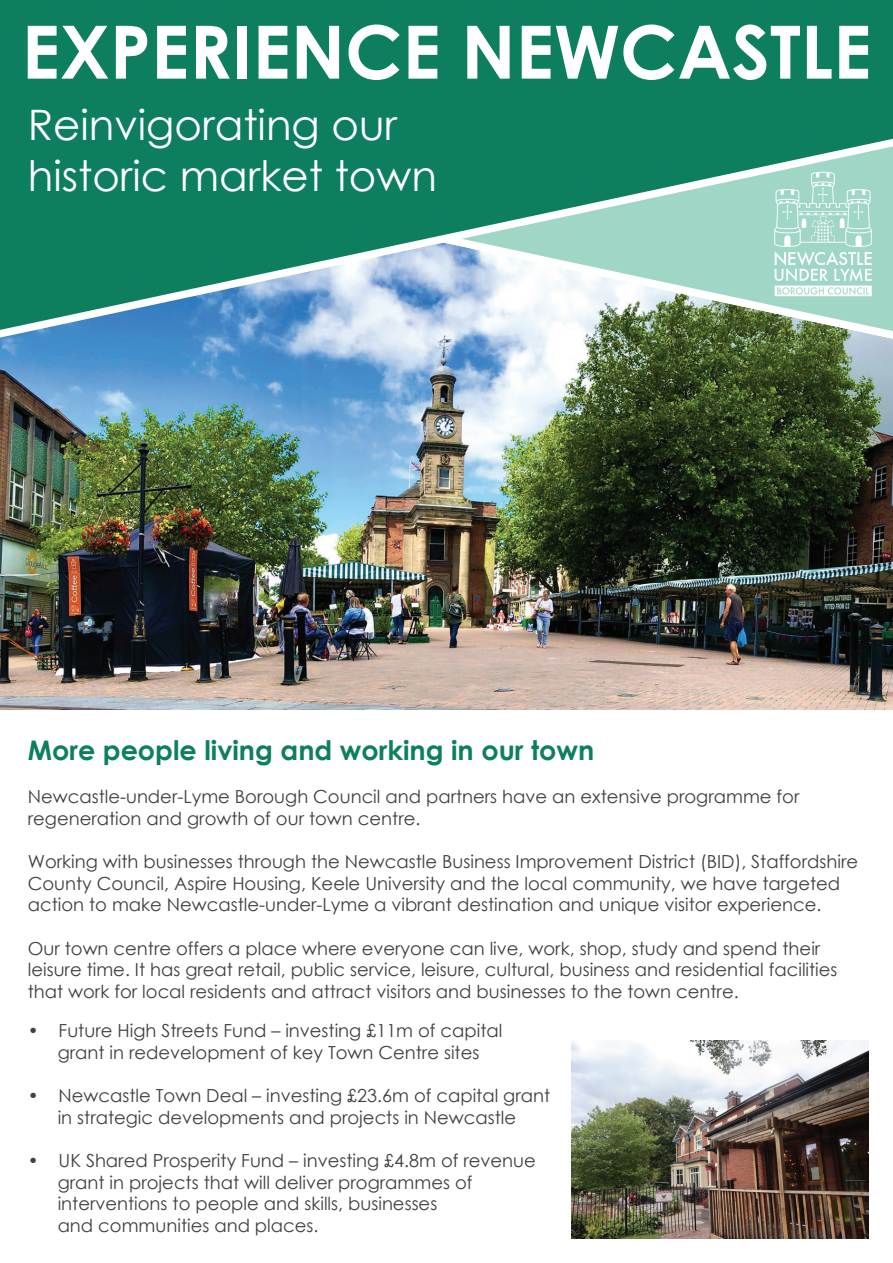
<style>
.page{position:relative;width:893px;height:1263px;background:#fff}
.page>*{position:absolute;margin:0;border:0;box-sizing:border-box;transform-origin:0 0}
.t1{font:700 73.5px "Century Gothic";color:#fff}
.t2{font:42px/50.4px "Century Gothic";color:#fff}
.t3{font:700 27px "Century Gothic";color:#0d7f5e}
.t4{font:18px/21.6px "Century Gothic";color:#3f3f3f}
</style>
<div class="page">
<img style="left:0;top:347px;width:893px;height:362px">
<svg style="left:0;top:0;width:893px;height:347px;background:#39947e"></svg>
<img style="left:767px;top:165px;width:111px;height:137px">
<img style="left:572px;top:1041px;width:296px;height:198px">
<h1 class="t1" style="left:22px;top:-4px;width:851px">EXPERIENCE NEWCASTLE</h1>
<h2 class="t2" style="left:28px;top:99px;width:411px">Reinvigorating our historic market town</h2>
<h3 class="t3" style="left:28px;top:730px;width:568px">More people living and working in our town</h3>
<p class="t4" style="left:28px;top:786px;width:773px">Newcastle-under-Lyme Borough Council and partners have an extensive programme for regeneration and growth of our town centre.</p>
<p class="t4" style="left:28px;top:850px;width:832px">Working with businesses through the Newcastle Business Improvement District (BID), Staffordshire<br>County Council, Aspire Housing, Keele University and the local community, we have targeted action to make Newcastle-under-Lyme a vibrant destination and unique visitor experience.</p>
<p class="t4" style="left:28px;top:937px;width:811px">Our town centre offers a place where everyone can live, work, shop, study and spend their leisure time. It has great retail, public service, leisure, cultural, business and residential facilities that work for local residents and attract visitors and businesses to the town centre.</p>
<p class="t4" style="left:28px;top:1020px;width:476px;text-align:center">• Future High Streets Fund – investing £11m of capital grant in redevelopment of key Town Centre sites</p>
<p class="t4" style="left:28px;top:1084px;width:524px;text-align:center">• Newcastle Town Deal – investing £23.6m of capital grant in strategic developments and projects in Newcastle</p>
<p class="t4" style="left:58px;top:1149px;width:480px;text-indent:-30px">• UK Shared Prosperity Fund – investing £4.8m of revenue grant in projects that will deliver programmes of interventions to people and skills, businesses<br>and communities and places.</p>
</div>
